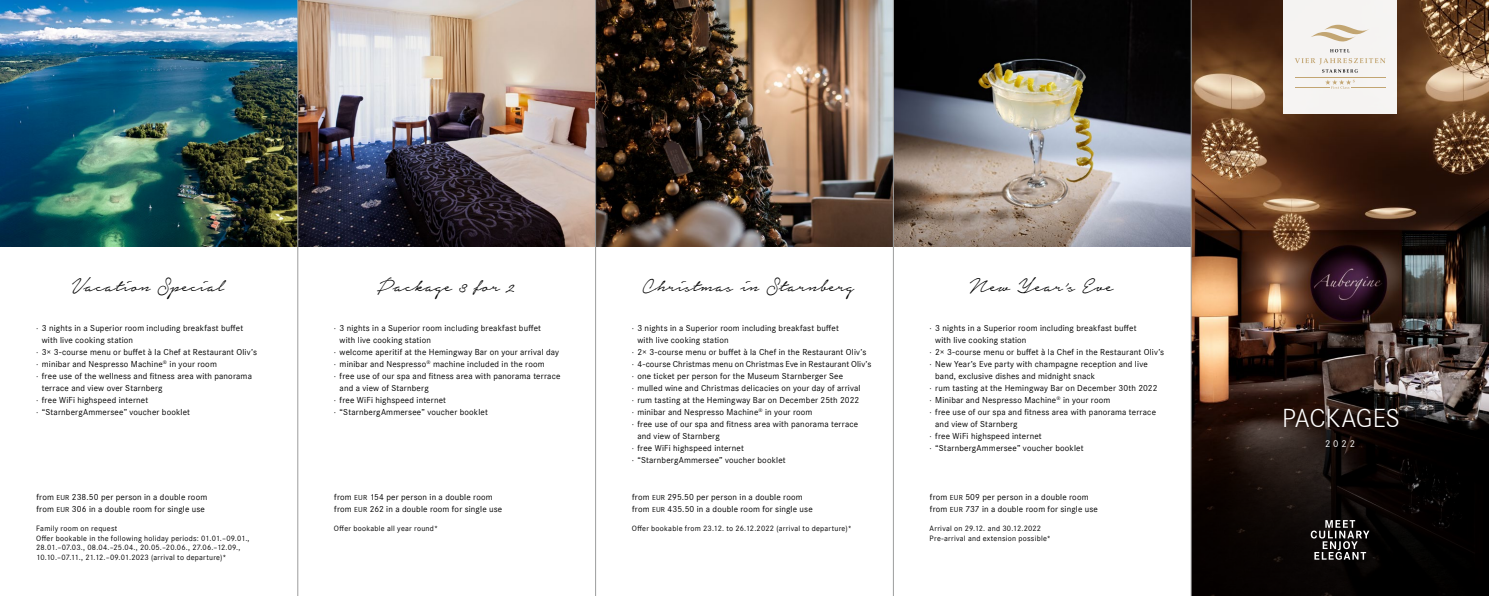
<style>
.page{position:relative;width:1489px;height:596px;background:#fff}
.page>*{position:absolute;margin:0;border:0;box-sizing:border-box;transform-origin:0 0}
.t1{font:300 27px "Corporate S";letter-spacing:-.015em;color:#fff}
.t2{font:25px "Notera";color:#000}
.t3{font:10px "Corporate S";color:#fff}
.t4{font:9px/12px "Corporate S";letter-spacing:.02em;color:#000}
.t5{font:8px/9.6px "Corporate S";letter-spacing:.03em;color:#000}
.s1{font-weight:300}
.s2{font-size:7.5px}
</style>
<div class="page">
<img style="left:0;top:0;width:1190px;height:246px">
<img style="left:1191px;top:0;width:297px;height:383px">
<div style="left:1283px;top:0;width:113px;height:113px;background:#f5f3f2"></div>
<svg style="left:1325px;top:80px;width:29px;height:9px"></svg>
<svg style="left:1295px;top:58px;width:90px;height:15px"></svg>
<svg style="left:1330px;top:49px;width:19px;height:3px"></svg>
<svg style="left:1311px;top:25px;width:58px;height:17px"></svg>
<hr style="left:1294px;top:77px;width:91px;height:1px;background:#c2a572">
<hr style="left:1350px;top:87px;width:35px;height:1px;background:#c2a572">
<hr style="left:1294px;top:87px;width:34px;height:1px;background:#c2a572">
<svg style="left:1191px;top:383px;width:297px;height:212px;background:#17100d"></svg>
<svg style="left:1310px;top:519px;width:59px;height:40px;background:#403e3d"></svg>
<hr style="left:1190px;top:0;width:1px;height:595px;background:#9c9d9d">
<hr style="left:297px;top:0;width:1px;height:595px;background:#9c9d9d">
<hr style="left:595px;top:0;width:1px;height:595px;background:#9c9d9d">
<hr style="left:893px;top:0;width:1px;height:595px;background:#9c9d9d">
<h2 class="t2" style="left:72px;top:272px;width:153px">Vacation Special</h2>
<h2 class="t2" style="left:377px;top:272px;width:139px">Package 3 for 2</h2>
<h2 class="t2" style="left:642px;top:272px;width:213px">Christmas in Starnberg</h2>
<h2 class="t2" style="left:969px;top:272px;width:145px">New Year’s Eve</h2>
<p class="t4" style="left:36px;top:321px;width:208px"><span class="s1">·</span> 3 nights in a Superior room including breakfast buffet</p>
<p class="t4" style="left:42px;top:333px;width:93px">with live cooking station</p>
<p class="t4" style="left:36px;top:345px;width:222px"><span class="s1">·</span> 3× 3-course menu or buffet à la Chef at Restaurant Oliv’s</p>
<p class="t4" style="left:36px;top:357px;width:182px"><span class="s1">·</span> minibar and Nespresso Machine<sup>®</sup> in your room</p>
<p class="t4" style="left:36px;top:369px;width:217px"><span class="s1">·</span> free use of the wellness and fitness area with panorama</p>
<p class="t4" style="left:42px;top:381px;width:122px">terrace and view over Starnberg</p>
<p class="t4" style="left:36px;top:393px;width:114px"><span class="s1">·</span> free WiFi highspeed internet</p>
<p class="t4" style="left:36px;top:405px;width:155px"><span class="s1">·</span> “StarnbergAmmersee” voucher booklet</p>
<p class="t4" style="left:334px;top:321px;width:208px"><span class="s1">·</span> 3 nights in a Superior room including breakfast buffet</p>
<p class="t4" style="left:339px;top:333px;width:93px">with live cooking station</p>
<p class="t4" style="left:334px;top:345px;width:227px"><span class="s1">·</span> welcome aperitif at the Hemingway Bar on your arrival day</p>
<p class="t4" style="left:334px;top:357px;width:212px"><span class="s1">·</span> minibar and Nespresso<sup>®</sup> machine included in the room</p>
<p class="t4" style="left:334px;top:369px;width:228px"><span class="s1">·</span> free use of our spa and fitness area with panorama terrace</p>
<p class="t4" style="left:339px;top:381px;width:91px">and a view of Starnberg</p>
<p class="t4" style="left:334px;top:393px;width:114px"><span class="s1">·</span> free WiFi highspeed internet</p>
<p class="t4" style="left:334px;top:405px;width:155px"><span class="s1">·</span> “StarnbergAmmersee” voucher booklet</p>
<p class="t4" style="left:631px;top:321px;width:208px"><span class="s1">·</span> 3 nights in a Superior room including breakfast buffet</p>
<p class="t4" style="left:637px;top:333px;width:93px">with live cooking station</p>
<p class="t4" style="left:631px;top:345px;width:236px"><span class="s1">·</span> 2× 3-course menu or buffet à la Chef in the Restaurant Oliv’s</p>
<p class="t4" style="left:631px;top:357px;width:241px"><span class="s1">·</span> 4-course Christmas menu on Christmas Eve in Restaurant Oliv’s</p>
<p class="t4" style="left:631px;top:369px;width:213px"><span class="s1">·</span> one ticket per person for the Museum Starnberger See</p>
<p class="t4" style="left:631px;top:381px;width:230px"><span class="s1">·</span> mulled wine and Christmas delicacies on your day of arrival</p>
<p class="t4" style="left:631px;top:393px;width:229px"><span class="s1">·</span> rum tasting at the Hemingway Bar on December 25th 2022</p>
<p class="t4" style="left:631px;top:405px;width:182px"><span class="s1">·</span> minibar and Nespresso Machine<sup>®</sup> in your room</p>
<p class="t4" style="left:631px;top:417px;width:228px"><span class="s1">·</span> free use of our spa and fitness area with panorama terrace</p>
<p class="t4" style="left:637px;top:429px;width:84px">and view of Starnberg</p>
<p class="t4" style="left:631px;top:441px;width:114px"><span class="s1">·</span> free WiFi highspeed internet</p>
<p class="t4" style="left:631px;top:453px;width:155px"><span class="s1">·</span> “StarnbergAmmersee” voucher booklet</p>
<p class="t4" style="left:632px;top:490px;width:182px">from <span class="s2">EUR</span> 295.50 per person in a double room from <span class="s2">EUR</span> 435.50 in a double room for single use</p>
<p class="t5" style="left:631px;top:522px;width:221px">Offer bookable from 23.12. to 26.12.2022 (arrival to departure)*</p>
<p class="t4" style="left:929px;top:321px;width:208px"><span class="s1">·</span> 3 nights in a Superior room including breakfast buffet</p>
<p class="t4" style="left:935px;top:333px;width:93px">with live cooking station</p>
<p class="t4" style="left:929px;top:345px;width:236px"><span class="s1">·</span> 2× 3-course menu or buffet à la Chef in the Restaurant Oliv’s</p>
<p class="t4" style="left:929px;top:357px;width:220px"><span class="s1">·</span> New Year’s Eve party with champagne reception and live</p>
<p class="t4" style="left:935px;top:369px;width:161px">band, exclusive dishes and midnight snack</p>
<p class="t4" style="left:929px;top:381px;width:229px"><span class="s1">·</span> rum tasting at the Hemingway Bar on December 30th 2022</p>
<p class="t4" style="left:929px;top:393px;width:182px"><span class="s1">·</span> Minibar and Nespresso Machine<sup>®</sup> in your room</p>
<p class="t4" style="left:929px;top:405px;width:228px"><span class="s1">·</span> free use of our spa and fitness area with panorama terrace</p>
<p class="t4" style="left:935px;top:417px;width:84px">and view of Starnberg</p>
<p class="t4" style="left:929px;top:429px;width:114px"><span class="s1">·</span> free WiFi highspeed internet</p>
<p class="t4" style="left:929px;top:441px;width:155px"><span class="s1">·</span> “StarnbergAmmersee” voucher booklet</p>
<p class="t4" style="left:334px;top:490px;width:169px">from <span class="s2">EUR</span> 154 per person in a double room from <span class="s2">EUR</span> 262 in a double room for single use</p>
<p class="t5" style="left:334px;top:522px;width:106px">Offer bookable all year round*</p>
<p class="t4" style="left:929px;top:490px;width:170px">from <span class="s2">EUR</span> 509 per person in a double room from <span class="s2">EUR</span> 737 in a double room for single use</p>
<p class="t5" style="left:929px;top:522px;width:123px">Arrival on 29.12. and 30.12.2022<br>Pre-arrival and extension possible*</p>
<p class="t4" style="left:36px;top:490px;width:172px">from <span class="s2">EUR</span> 238.50 per person in a double room from <span class="s2">EUR</span> 306 in a double room for single use</p>
<p class="t5" style="left:36px;top:522px;width:215px">Family room on request<br>Offer bookable in the following holiday periods: 01.01.–09.01., 28.01.–07.03., 08.04.–25.04., 20.05.–20.06., 27.06.–12.09., 10.10.–07.11., 21.12.–09.01.2023 (arrival to departure)*</p>
<h1 class="t1" style="left:1281px;top:400px;width:119px">PACKAGES</h1>
<p class="t3" style="left:1324px;top:437px;width:31px">2022</p>
</div>
